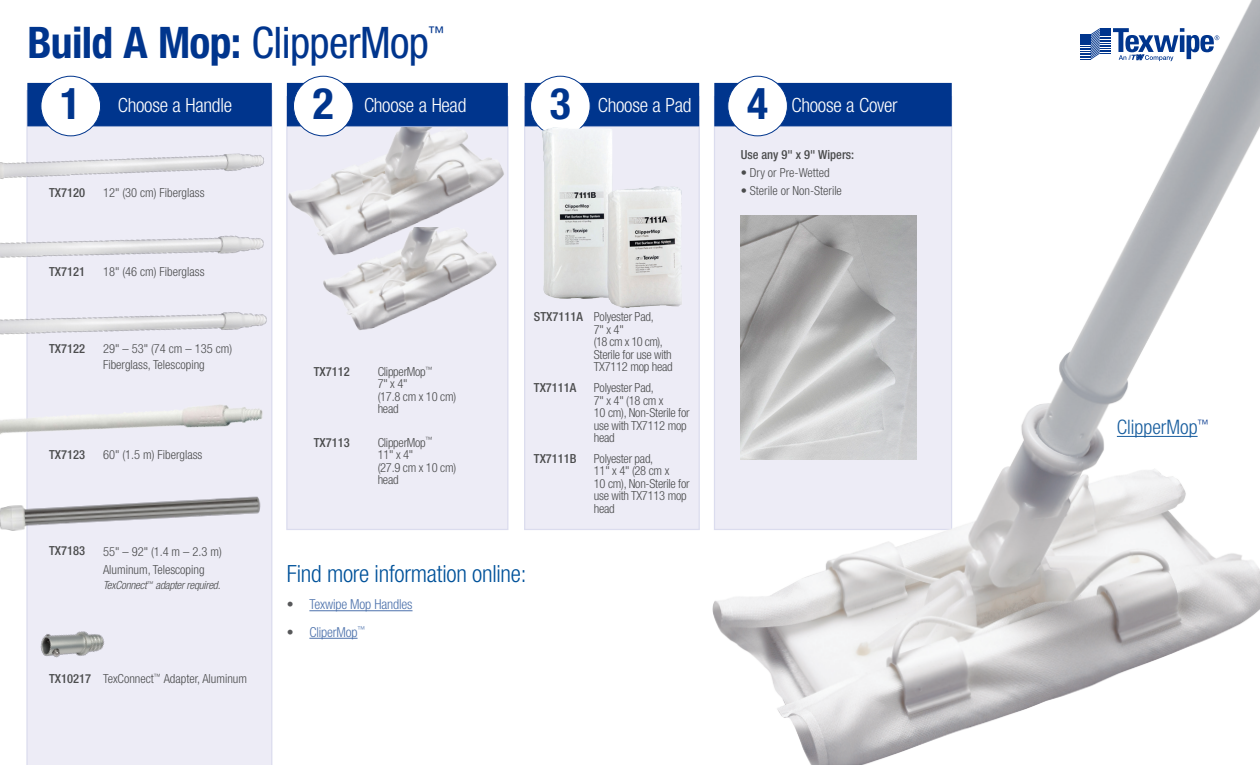
<style>
.page{position:relative;width:1260px;height:765px;background:#fff}
.page>*{position:absolute;margin:0;border:0;box-sizing:border-box;transform-origin:0 0}
.Introductions{font:700 condensed 43.5px "Helvetica Neue";letter-spacing:-.015em;color:#00358d}
.Head_2a{font:300 condensed 23.75px "Helvetica Neue";letter-spacing:-.01em;color:#01529a}
.Introductions-2{font:300 condensed 20px "Helvetica Neue";color:#175d9e}
.Introductions-3{font:300 condensed 19.62px "Helvetica Neue";letter-spacing:-.015em;color:#fff}
.Introductions-4{font:condensed 16.25px "Helvetica Neue";color:#00358d}
.t1{font:300 condensed 13.75px "Helvetica Neue";letter-spacing:-.01em;color:#4d72ac}
.body_chart{font:300 condensed 12.5px/12.5px "Helvetica Neue";letter-spacing:-.02em;color:#4b4c4d}
.body_chart-2{font:300 condensed 12.5px/16.2px "Helvetica Neue";color:#4b4c4d}
.Item_No{font:500 condensed 12.5px "Helvetica Neue";color:#4b4c4d}
.Line_item{font:300 condensed 12.5px "Helvetica Neue";color:#4b4c4d}
.t2{font:italic 300 condensed 11.25px "Helvetica Neue";letter-spacing:-.02em;color:#4b4c4d}
.s1{font-weight:400}
.s2{color:#57585a}
</style>
<div class="page">
<div style="left:286px;top:96px;width:222px;height:434px;background:#edecf6;border:1px solid #dbdcee"></div>
<div style="left:287px;top:83px;width:221px;height:43px;background:#00358d"></div>
<div style="left:524px;top:96px;width:176px;height:434px;background:#edecf6;border:1px solid #dbdcee"></div>
<div style="left:525px;top:83px;width:174px;height:43px;background:#00358d"></div>
<div style="left:26px;top:90px;width:246px;height:675px;background:#edecf6"></div>
<div style="left:27px;top:83px;width:245px;height:43px;background:#00358d"></div>
<div style="left:41px;top:76px;width:60px;height:60px;background:#fff;border-radius:50%"></div>
<div style="left:40px;top:76px;width:61px;height:60px;border:1px solid #00358d;border-radius:50%"></div>
<div style="left:293px;top:76px;width:60px;height:60px;background:#fff;border-radius:50%"></div>
<div style="left:293px;top:76px;width:61px;height:60px;border:1px solid #00358d;border-radius:50%"></div>
<div style="left:531px;top:76px;width:59px;height:60px;background:#fff;border-radius:50%"></div>
<div style="left:530px;top:76px;width:61px;height:60px;border:1px solid #00358d;border-radius:50%"></div>
<hr style="left:309px;top:610px;width:104px;height:1px;background:#4d72ac">
<hr style="left:309px;top:638px;width:49px;height:1px;background:#4d72ac">
<img style="left:0;top:152px;width:268px;height:30px">
<img style="left:0;top:232px;width:268px;height:29px">
<img style="left:0;top:308px;width:273px;height:30px">
<img style="left:0;top:398px;width:273px;height:41px">
<img style="left:26px;top:599px;width:90px;height:87px">
<img style="left:0;top:484px;width:265px;height:49px">
<img style="left:647px;top:1px;width:613px;height:764px">
<hr style="left:1117px;top:436px;width:81px;height:1px;background:#175d9e">
<img style="left:542px;top:121px;width:152px;height:195px">
<img style="left:268px;top:128px;width:239px;height:135px">
<img style="left:307px;top:228px;width:192px;height:102px">
<img style="left:741px;top:215px;width:175px;height:244px">
<p class="Introductions" style="left:27px;top:16px;width:403px">Build A Mop: <span class="s1">ClipperMop</span></p>
<p class="Introductions-4" style="left:428px;top:23px;width:18px">™</p>
<p class="Introductions" style="left:60px;top:77px;width:22px">1</p>
<p class="Introductions-3" style="left:118px;top:94px;width:116px">Choose a Handle</p>
<p class="Introductions" style="left:313px;top:77px;width:22px">2</p>
<p class="Introductions-3" style="left:364px;top:94px;width:104px">Choose a Head</p>
<p class="Introductions" style="left:550px;top:77px;width:22px">3</p>
<p class="Introductions-3" style="left:598px;top:94px;width:95px">Choose a Pad</p>
<p class="Introductions" style="left:747px;top:77px;width:22px">4</p>
<p class="Introductions-3" style="left:792px;top:94px;width:108px">Choose a Cover</p>
<p class="Item_No" style="left:49px;top:185px;width:38px">TX7120</p>
<p class="body_chart-2" style="left:103px;top:185px;width:103px">12" (30 cm) Fiberglass</p>
<p class="Item_No" style="left:49px;top:264px;width:38px">TX7121</p>
<p class="body_chart-2" style="left:103px;top:263px;width:103px">18" (46 cm) Fiberglass</p>
<p class="Item_No" style="left:49px;top:341px;width:38px">TX7122</p>
<p class="body_chart-2" style="left:103px;top:340px;width:131px">29" – 53" (74 cm – 135 cm)<br>Fiberglass, Telescoping</p>
<p class="Item_No" style="left:49px;top:447px;width:38px">TX7123</p>
<p class="body_chart-2" style="left:103px;top:447px;width:101px">60" (1.5 m) Fiberglass</p>
<p class="Item_No" style="left:49px;top:544px;width:38px">TX7183</p>
<p class="body_chart-2" style="left:103px;top:542px;width:120px;line-height:18.8px">55" – 92" (1.4 m – 2.3 m)<br>Aluminum, Telescoping</p>
<p class="t2" style="left:103px;top:579px;width:119px">TexConnect<sup>™</sup> adapter required.</p>
<p class="Item_No" style="left:49px;top:671px;width:44px">TX10217</p>
<p class="Line_item" style="left:103px;top:671px;width:146px">TexConnect<sup>™</sup> Adapter, Aluminum</p>
<p class="Item_No" style="left:314px;top:364px;width:38px">TX7112</p>
<p class="body_chart" style="left:378px;top:365px;width:80px">ClipperMop<sup>™<br></sup>7" x 4"<br>(17.8 cm x 10 cm) head</p>
<p class="Item_No" style="left:314px;top:435px;width:38px">TX7113</p>
<p class="body_chart" style="left:378px;top:436px;width:80px">ClipperMop<sup>™<br></sup>11" x 4"<br>(27.9 cm x 10 cm) head</p>
<p class="Item_No" style="left:534px;top:309px;width:51px">STX7111A</p>
<p class="body_chart" style="left:594px;top:311px;width:81px">Polyester Pad,<br>7" x 4"<br>(18 cm x 10 cm),<br>Sterile for use with<br>TX7112 mop head</p>
<p class="Item_No" style="left:534px;top:380px;width:44px">TX7111A</p>
<p class="body_chart" style="left:594px;top:381px;width:97px">Polyester Pad,<br>7" x 4" (18 cm x<br>10 cm), Non-Sterile for use with TX7112 mop head</p>
<p class="Item_No" style="left:534px;top:451px;width:44px">TX7111B</p>
<p class="body_chart" style="left:594px;top:452px;width:97px">Polyester pad,<br>11" x 4" (28 cm x<br>10 cm), Non-Sterile for use with TX7113 mop head</p>
<p class="Head_2a" style="left:287px;top:560px;width:241px">Find more information online:</p>
<p class="t1" style="left:287px;top:597px;width:127px"><span class="s2">•</span> Texwipe Mop Handles</p>
<p class="t1" style="left:287px;top:624px;width:80px"><span class="s2">•</span> CliperMop<sup>™</sup></p>
<p class="Item_No" style="left:741px;top:147px;width:115px">Use any 9" x 9" Wipers:</p>
<p class="body_chart-2" style="left:741px;top:165px;width:91px">• Dry or Pre-Wetted</p>
<p class="body_chart-2" style="left:741px;top:183px;width:103px">• Sterile or Non-Sterile</p>
<p class="Introductions-2" style="left:1117px;top:416px;width:94px">ClipperMop<sup>™</sup></p>
</div>
